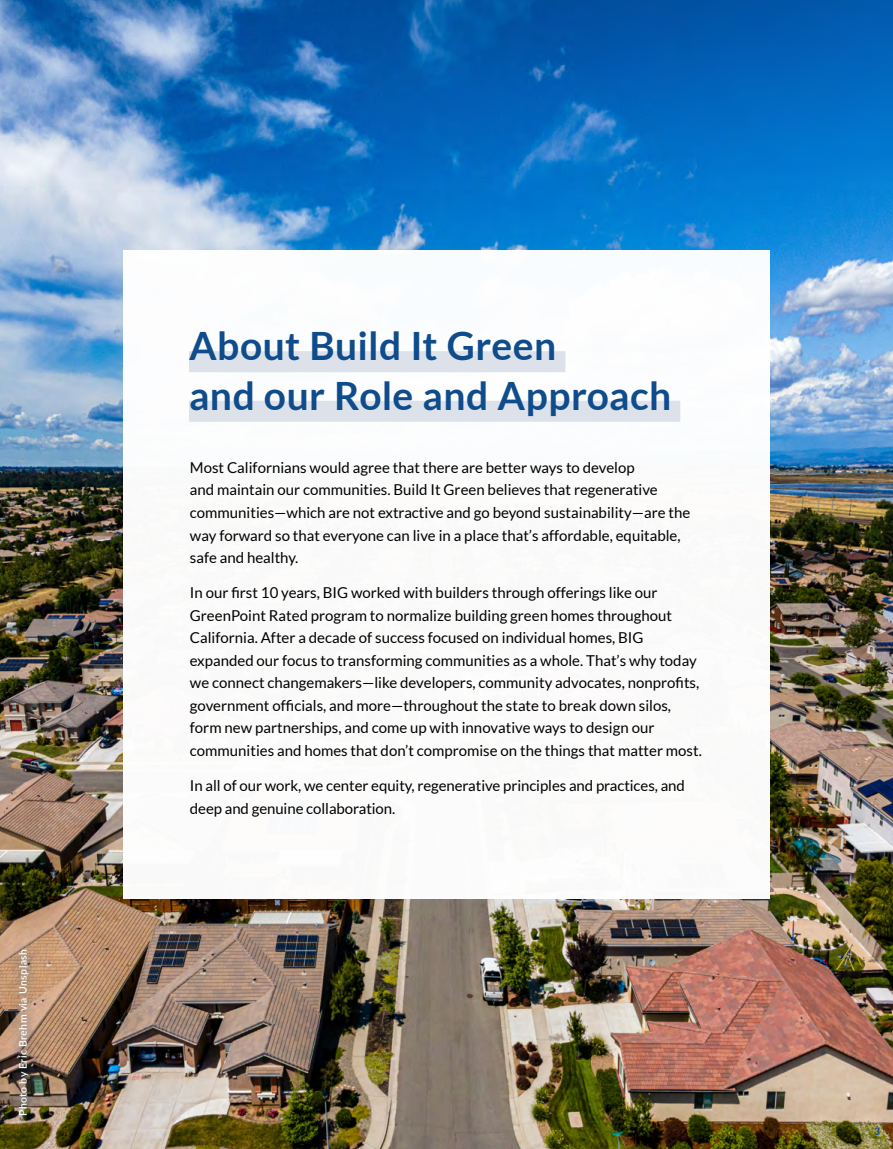
<style>
.page{position:relative;width:893px;height:1149px;background:#fff}
.page>*{position:absolute;margin:0;border:0;box-sizing:border-box;transform-origin:0 0}
.t1{font:700 39px/49.5px "Lato";letter-spacing:.01em;color:#0f4c8c}
.t2{font:15px/22.5px "Lato";color:#000}
.t3{font:600 10.5px "Lato";letter-spacing:.04em;color:#fff}
.t4{font:600 10.5px "Lato";color:#0f4c8c}
</style>
<div class="page">
<img style="left:0;top:0;width:893px;height:1148px">
<div style="left:123px;top:250px;width:647px;height:648px;background:#fff"></div>
<div style="left:189px;top:351px;width:376px;height:21px;background:#dde2ea"></div>
<div style="left:189px;top:400px;width:491px;height:21px;background:#dde2ea"></div>
<div style="left:7px;top:937px;width:33px;height:189px;background:#0f4c8c;opacity:.75"></div>
<p class="t3" style="left:15px;top:1115px;width:169px;rotate:-90deg">Photo by Eric Brehm via Unsplash</p>
<h1 class="t1" style="left:189px;top:320px;width:484px">About Build It Green<br>and our Role and Approach</h1>
<p class="t2" style="left:190px;top:456px;width:502px">Most Californians would agree that there are better ways to develop<br>and maintain our communities. Build It Green believes that regenerative communities—which are not extractive and go beyond sustainability—are the way forward so that everyone can live in a place that’s affordable, equitable, safe and healthy.</p>
<p class="t2" style="left:190px;top:581px;width:513px">In our first 10 years, BIG worked with builders through offerings like our GreenPoint Rated program to normalize building green homes throughout California. After a decade of success focused on individual homes, BIG expanded our focus to transforming communities as a whole. That’s why today we connect changemakers—like developers, community advocates, nonprofits, government officials, and more—throughout the state to break down silos, form new partnerships, and come up with innovative ways to design our communities and homes that don’t compromise on the things that matter most.</p>
<p class="t2" style="left:190px;top:774px;width:496px">In all of our work, we center equity, regenerative principles and practices, and deep and genuine collaboration.</p>
<p class="t4" style="left:874px;top:1123px;width:8px">3</p>
</div>
